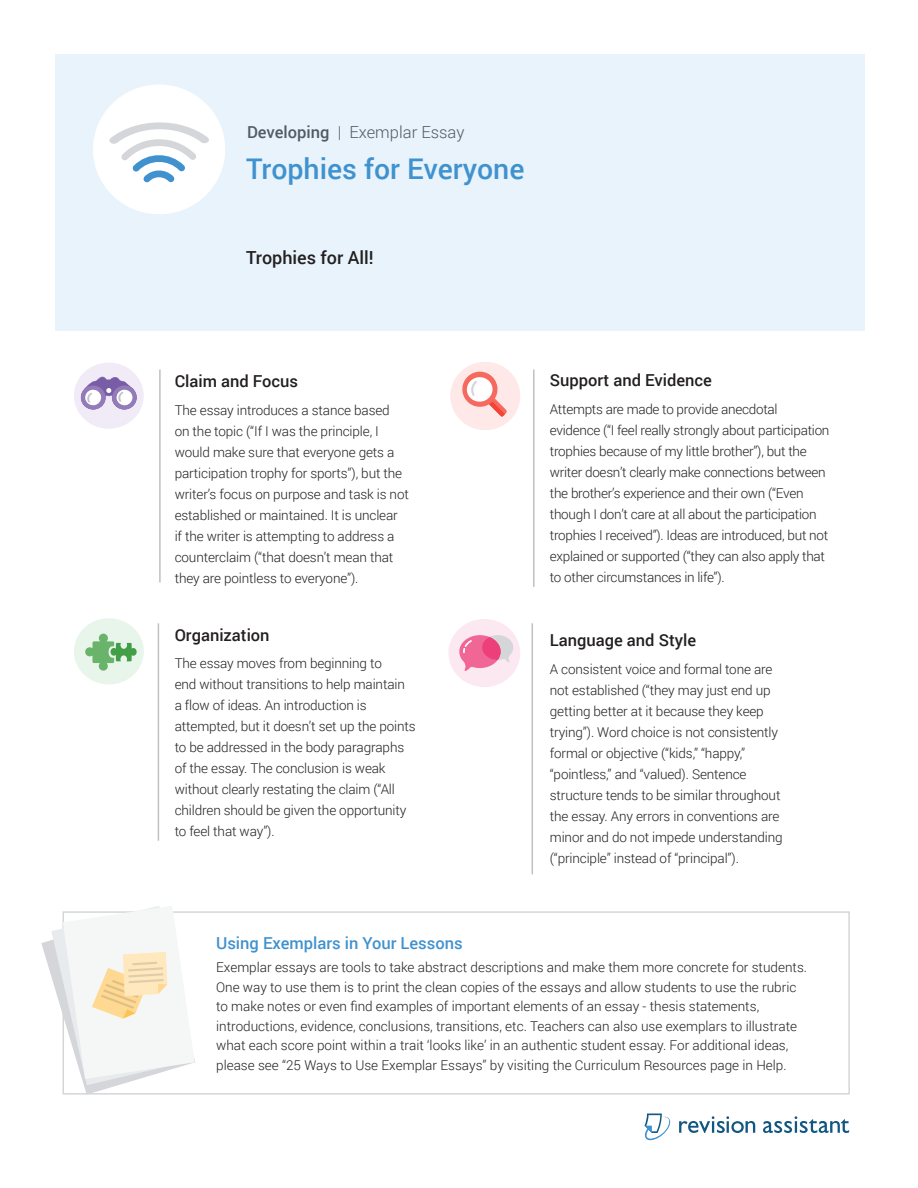
<style>
.page{position:relative;width:918px;height:1188px;background:#fff}
.page>*{position:absolute;margin:0;border:0;box-sizing:border-box;transform-origin:0 0}
.Prompt_Title{font:500 28.5px "Roboto";color:#4092cf}
.Essay_Title{font:500 18px "Roboto";color:#231f20}
.Trait_Name{font:500 16.5px "Roboto";color:#231f20}
.t1{font:500 16.5px "Roboto";color:#4092cf}
.Level__Advanced__Eme{font:300 16.5px "Roboto";color:#535967}
.Annotation{font:300 13.5px/21px "Roboto";letter-spacing:-.01em;color:#231f20}
.s1{font-weight:500}
</style>
<div class="page">
<div style="left:55px;top:54px;width:810px;height:276px;background:#e8f3fb"></div>
<svg style="left:644px;top:1114px;width:27px;height:27px"></svg>
<svg style="left:679px;top:1116px;width:76px;height:17px"></svg>
<svg style="left:763px;top:1116px;width:86px;height:17px"></svg>
<div style="left:93px;top:84px;width:132px;height:130px;background:#fff;border-radius:50%"></div>
<svg style="left:109px;top:122px;width:100px;height:61px"></svg>
<hr style="left:159px;top:369px;width:2px;height:213px;background:#bec0c6">
<hr style="left:533px;top:369px;width:2px;height:218px;background:#bec0c6">
<hr style="left:532px;top:623px;width:1px;height:251px;background:#bec0c6">
<hr style="left:158px;top:623px;width:1px;height:218px;background:#bec0c6">
<div style="left:450px;top:362px;width:70px;height:68px;background:#ffe8e8;border-radius:50%"></div>
<svg style="left:462px;top:371px;width:45px;height:46px"></svg>
<div style="left:74px;top:363px;width:70px;height:66px;background:#f0ebf7;border-radius:50%"></div>
<svg style="left:81px;top:375px;width:56px;height:35px"></svg>
<svg style="left:448px;top:619px;width:72px;height:68px"></svg>
<div style="left:74px;top:618px;width:70px;height:67px;background:#e8f5eb;border-radius:50%"></div>
<svg style="left:85px;top:634px;width:52px;height:37px"></svg>
<div style="left:63px;top:911px;width:787px;height:184px;border:2px solid #d4d6d9"></div>
<svg style="left:41px;top:906px;width:154px;height:189px"></svg>
<p class="Level__Advanced__Eme" style="left:247px;top:120px;width:219px"><span class="s1">Developing</span> | Exemplar Essay</p>
<p class="Prompt_Title" style="left:246px;top:149px;width:280px">Trophies for Everyone</p>
<p class="Essay_Title" style="left:246px;top:245px;width:129px">Trophies for All!</p>
<p class="Trait_Name" style="left:175px;top:369px;width:125px">Claim and Focus</p>
<p class="Annotation" style="left:175px;top:399px;width:236px">The essay introduces a stance based<br>on the topic (“If I was the principle, I would make sure that everyone gets a participation trophy for sports”), but the writer’s focus on purpose and task is not established or maintained. It is unclear<br>if the writer is attempting to address a counterclaim (“that doesn’t mean that they are pointless to everyone”).</p>
<p class="Trait_Name" style="left:175px;top:623px;width:96px">Organization</p>
<p class="Annotation" style="left:175px;top:653px;width:242px">The essay moves from beginning to<br>end without transitions to help maintain<br>a flow of ideas. An introduction is attempted, but it doesn’t set up the points to be addressed in the body paragraphs of the essay. The conclusion is weak without clearly restating the claim (“All children should be given the opportunity to feel that way”).</p>
<p class="Trait_Name" style="left:550px;top:369px;width:164px">Support and Evidence</p>
<p class="Annotation" style="left:550px;top:398px;width:281px">Attempts are made to provide anecdotal evidence (“I feel really strongly about participation trophies because of my little brother”), but the writer doesn’t clearly make connections between the brother’s experience and their own (“Even though I don’t care at all about the participation trophies I received”). Ideas are introduced, but not explained or supported (“they can also apply that to other circumstances in life”).</p>
<p class="Trait_Name" style="left:550px;top:629px;width:148px">Language and Style</p>
<p class="Annotation" style="left:550px;top:658px;width:234px">A consistent voice and formal tone are not established (“they may just end up getting better at it because they keep trying”). Word choice is not consistently formal or objective (“kids,” “happy,” “pointless,” and “valued). Sentence structure tends to be similar throughout the essay. Any errors in conventions are minor and do not impede understanding (“principle” instead of “principal”).</p>
<p class="t1" style="left:216px;top:932px;width:248px">Using Exemplars in Your Lessons</p>
<p class="Annotation" style="left:216px;top:957px;width:593px;line-height:19.5px">Exemplar essays are tools to take abstract descriptions and make them more concrete for students.<br>One way to use them is to print the clean copies of the essays and allow students to use the rubric to make notes or even find examples of important elements of an essay - thesis statements, introductions, evidence, conclusions, transitions, etc. Teachers can also use exemplars to illustrate what each score point within a trait ‘looks like’ in an authentic student essay. For additional ideas, please see “25 Ways to Use Exemplar Essays” by visiting the Curriculum Resources page in Help.</p>
</div>
